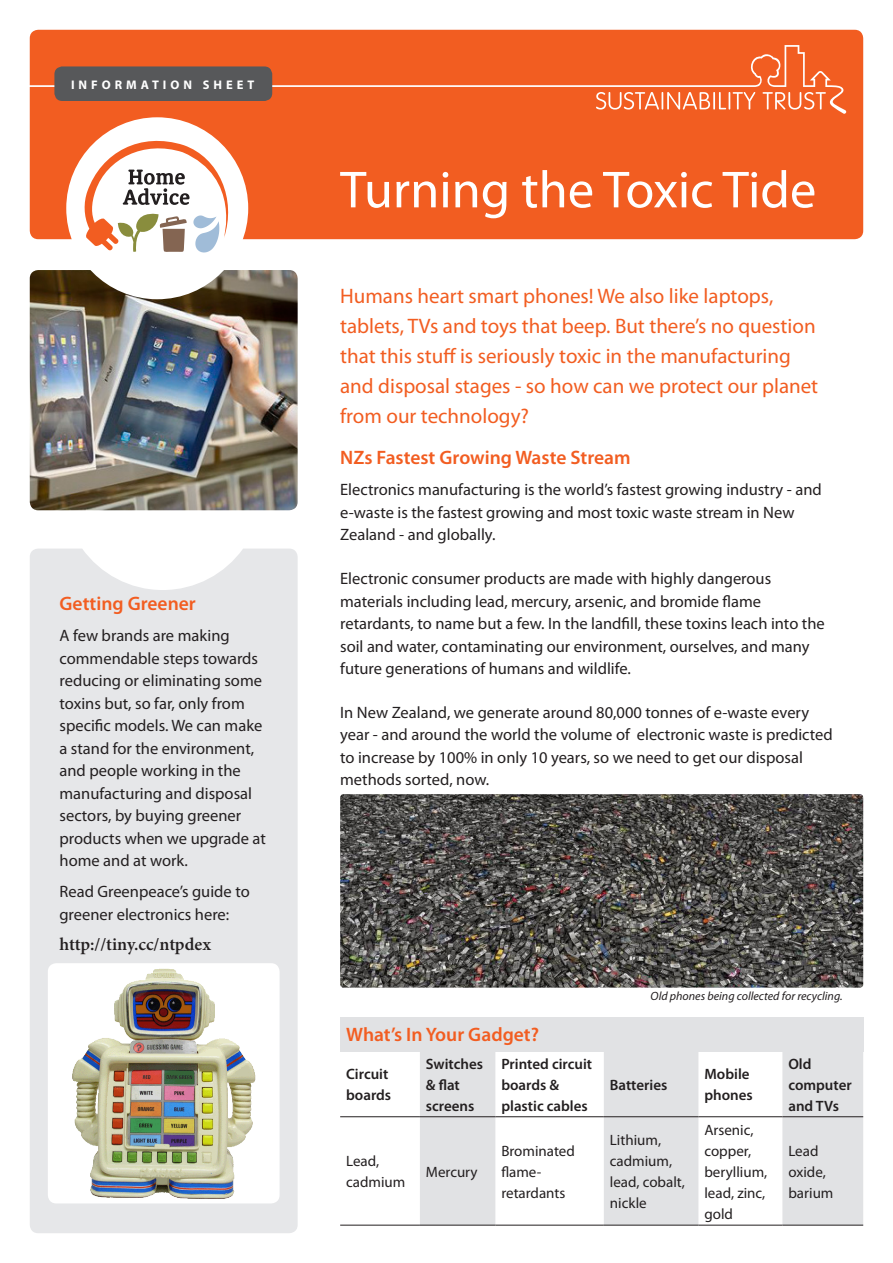
<style>
.page{position:relative;width:893px;height:1263px;background:#fff}
.page>*{position:absolute;margin:0;border:0;box-sizing:border-box;transform-origin:0 0}
.t1{font:52.5px "Myriad Pro";color:#fff}
.t2{font:21px/30px "Myriad Pro";color:#f25d21}
.Subhead{font:600 19.5px "Myriad Pro";color:#f25d21}
.t3{font:600 18px "Minion Pro";letter-spacing:-.005em;color:#231f20}
.Body_text{font:16.5px/22.5px "Myriad Pro";color:#231f20}
.t4{font:15px/21px "Myriad Pro";color:#231f20}
.t5{font:600 15px/21px "Myriad Pro";color:#231f20}
.t6{font:700 12.6px "Myriad Pro";letter-spacing:.32em;color:#fff}
.t7{font:italic 12px "Myriad Pro";color:#231f20}
</style>
<div class="page">
<img style="left:30px;top:270px;width:268px;height:240px">
<div style="left:30px;top:30px;width:833px;height:209px;background:#f25d21;border-radius:9px"></div>
<svg style="left:29px;top:45px;width:817px;height:69px"></svg>
<div style="left:54px;top:66px;width:218px;height:35px;background:#57585a;border-radius:8px"></div>
<div style="left:66px;top:117px;width:182px;height:182px;background:#fff;border-radius:50%"></div>
<svg style="left:83px;top:131px;width:159px;height:121px"></svg>
<div style="left:30px;top:549px;width:268px;height:684px;background:#e6e7e9"></div>
<div style="left:48px;top:963px;width:232px;height:240px;background:#fff;border-radius:9px"></div>
<img style="left:72px;top:968px;width:184px;height:231px">
<img style="left:340px;top:794px;width:523px;height:194px">
<div style="left:340px;top:1017px;width:523px;height:34px;background:#e1e2e4"></div>
<svg style="left:420px;top:1051px;width:443px;height:174px;fill:#e1e2e4"></svg>
<hr style="left:340px;top:1116px;width:80px;height:1px;background:#231f20">
<hr style="left:420px;top:1116px;width:75px;height:1px;background:#231f20">
<hr style="left:495px;top:1116px;width:109px;height:1px;background:#231f20">
<hr style="left:604px;top:1116px;width:94px;height:1px;background:#231f20">
<hr style="left:698px;top:1116px;width:84px;height:1px;background:#231f20">
<hr style="left:782px;top:1116px;width:81px;height:1px;background:#231f20">
<hr style="left:340px;top:1225px;width:80px;height:1px;background:#231f20">
<hr style="left:420px;top:1225px;width:75px;height:1px;background:#231f20">
<hr style="left:495px;top:1225px;width:109px;height:1px;background:#231f20">
<hr style="left:604px;top:1225px;width:94px;height:1px;background:#231f20">
<hr style="left:698px;top:1225px;width:84px;height:1px;background:#231f20">
<hr style="left:782px;top:1225px;width:81px;height:1px;background:#231f20">
<p class="t6" style="left:71px;top:76px;width:185px">INFORMATION SHEET</p>
<p class="Subhead" style="left:60px;top:591px;width:138px">Getting Greener</p>
<p class="Body_text" style="left:60px;top:624px;width:208px">A few brands are making commendable steps towards reducing or eliminating some toxins but, so far, only from specific models. We can make a stand for the environment, and people working in the manufacturing and disposal sectors, by buying greener products when we upgrade at home and at work.</p>
<p class="Body_text" style="left:60px;top:880px;width:192px">Read Greenpeace’s guide to greener electronics here:</p>
<p class="t3" style="left:60px;top:932px;width:153px">http://tiny.cc/ntpdex</p>
<p class="t1" style="left:340px;top:157px;width:478px">Turning the Toxic Tide</p>
<p class="t2" style="left:340px;top:280px;width:480px">Humans heart smart phones! We also like laptops, tablets, TVs and toys that beep. But there’s no question that this stuff is seriously toxic in the manufacturing and disposal stages - so how can we protect our planet from our technology?</p>
<p class="Subhead" style="left:340px;top:445px;width:292px">NZs Fastest Growing Waste Stream</p>
<p class="Body_text" style="left:340px;top:478px;width:483px">Electronics manufacturing is the world’s fastest growing industry - and e-waste is the fastest growing and most toxic waste stream in New<br>Zealand - and globally.</p>
<p class="Body_text" style="left:340px;top:567px;width:486px">Electronic consumer products are made with highly dangerous materials including lead, mercury, arsenic, and bromide flame retardants, to name but a few. In the landfill, these toxins leach into the soil and water, contaminating our environment, ourselves, and many future generations of humans and wildlife.</p>
<p class="Body_text" style="left:340px;top:701px;width:494px">In New Zealand, we generate around 80,000 tonnes of e-waste every year - and around the world the volume of electronic waste is predicted to increase by 100% in only 10 years, so we need to get our disposal methods sorted, now.</p>
<p class="Subhead" style="left:346px;top:1022px;width:194px">What’s In Your Gadget?</p>
<p class="t5" style="left:346px;top:1063px;width:47px">Circuit boards</p>
<p class="t5" style="left:426px;top:1053px;width:59px">Switches &amp; flat screens</p>
<p class="t5" style="left:501px;top:1053px;width:92px">Printed circuit boards &amp; plastic cables</p>
<p class="t7" style="left:651px;top:989px;width:194px">Old phones being collected for recycling.</p>
<p class="t5" style="left:610px;top:1074px;width:59px">Batteries</p>
<p class="t5" style="left:704px;top:1063px;width:50px">Mobile phones</p>
<p class="t5" style="left:788px;top:1053px;width:65px">Old computer and TVs</p>
<p class="t4" style="left:346px;top:1150px;width:61px">Lead, cadmium</p>
<p class="t4" style="left:426px;top:1161px;width:53px">Mercury</p>
<p class="t4" style="left:501px;top:1140px;width:75px">Brominated flame&shy;retardants</p>
<p class="t4" style="left:610px;top:1129px;width:77px">Lithium, cadmium, lead, cobalt, nickle</p>
<p class="t4" style="left:704px;top:1119px;width:64px">Arsenic, copper, beryllium, lead, zinc, gold</p>
<p class="t4" style="left:788px;top:1140px;width:47px">Lead oxide, barium</p>
</div>
